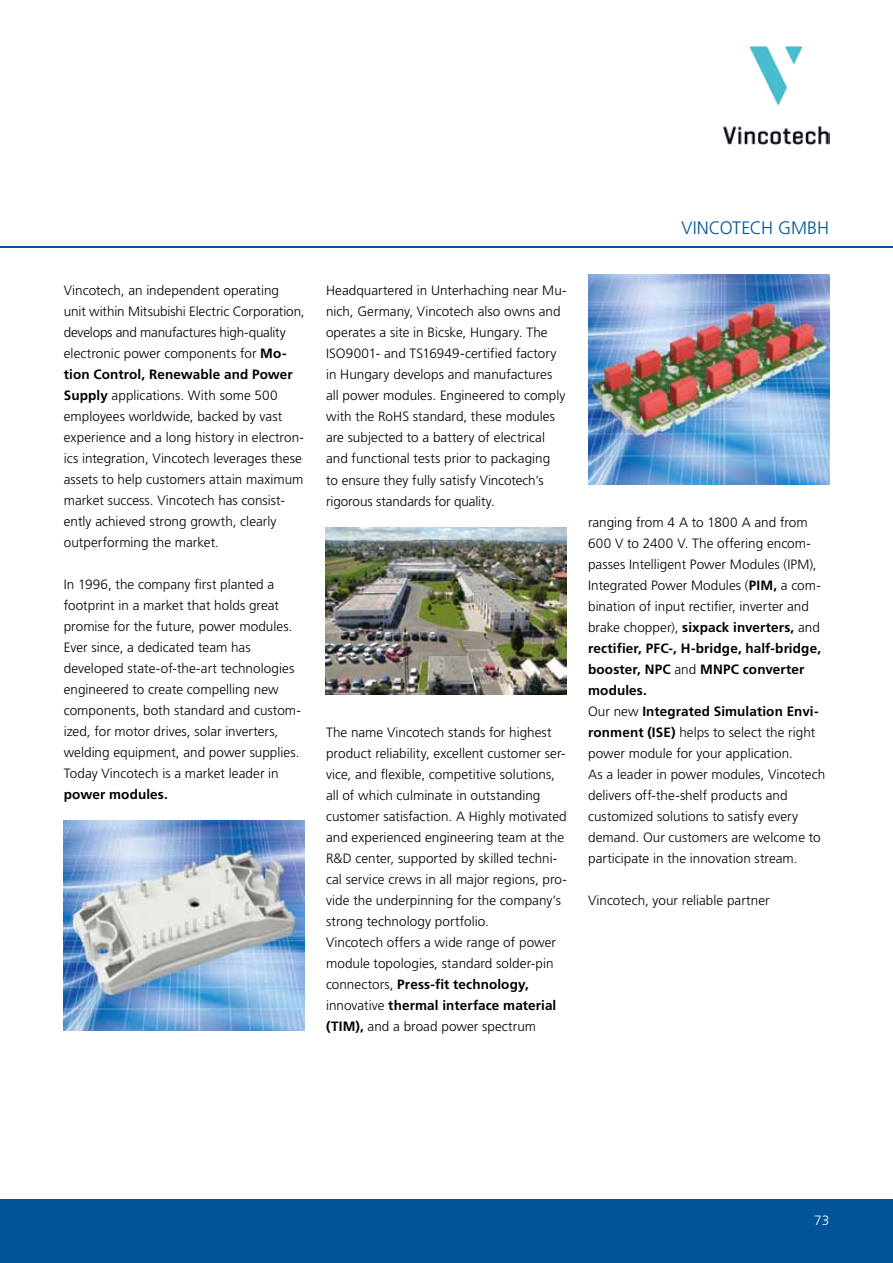
<style>
.page{position:relative;width:893px;height:1263px;background:#fff}
.page>*{position:absolute;margin:0;border:0;box-sizing:border-box;transform-origin:0 0}
.t1{font:300 18px "Frutiger";letter-spacing:.005em;color:#005497}
.t2{font:300 13.5px/21px "Frutiger";letter-spacing:.005em;color:#000}
.t3{font:700 13.5px "Frutiger";letter-spacing:.01em;color:#000}
.t4{font:300 13.5px "Frutiger";color:#fff}
.s1{font-weight:700}
</style>
<div class="page">
<div style="left:0;top:1199px;width:893px;height:64px;background:#005497"></div>
<hr style="left:0;top:247px;width:893px;height:1px;background:#005497">
<img style="left:588px;top:274px;width:241px;height:210px">
<img style="left:326px;top:527px;width:241px;height:167px">
<img style="left:64px;top:820px;width:241px;height:210px">
<img style="left:723px;top:46px;width:106px;height:98px">
<p class="t2" style="left:64px;top:280px;width:242px">Vincotech, an independent operating<br>unit within Mitsubishi Electric Corporation, develops and manufactures high-quality electronic power components for <span class="s1">Mo&shy;tion Control, Renewable and Power Supply</span> applications. With some 500 employees worldwide, backed by vast experience and a long history in electron&shy;ics integration, Vincotech leverages these assets to help customers attain maximum market success. Vincotech has consist&shy;ently achieved strong growth, clearly outperforming the market.</p>
<p class="t2" style="left:64px;top:574px;width:239px">I n 1996, the company first planted a footprint in a market that holds great promise for the future, power modules.<br>Ever since, a dedicated team has developed state-of-the-art technologies engineered to create compelling new components, both standard and custom&shy;ized, for motor drives, solar inverters, welding equipment, and power supplies.<br>Today Vincotech is a market leader in</p>
<p class="t3" style="left:64px;top:787px;width:106px">power modules.</p>
<p class="t2" style="left:326px;top:280px;width:242px">Headquartered in Unterhaching near Mu&shy;nich, Germany, Vincotech also owns and operates a site in Bicske, Hungary. The ISO9001- and TS16949-certified factory in Hungary develops and manufactures all power modules. Engineered to comply with the RoHS standard, these modules are subjected to a battery of electrical and functional tests prior to packaging<br>to ensure they fully satisfy Vincotech’s rigorous standards for quality.</p>
<p class="t2" style="left:326px;top:721px;width:242px">The name Vincotech stands for highest product reliability, excellent customer ser&shy;vice, and flexible, competitive solutions, all of which culminate in outstanding customer satisfaction. A Highly motivated and experienced engineering team at the R&amp;D center, supported by skilled techni&shy;cal service crews in all major regions, pro&shy;vide the underpinning for the company’s strong technology portfolio.<br>Vincotech offers a wide range of power module topologies, standard solder-pin connectors, <span class="s1">Press-fit technology, </span>innovative <span class="s1">thermal interface material (TIM),</span> and a broad power spectrum</p>
<h1 class="t1" style="left:681px;top:217px;width:62px">Vincotech</h1>
<h1 class="t1" style="left:778px;top:217px;width:49px">gmbh</h1>
<p class="t2" style="left:588px;top:512px;width:239px">ranging from 4 A to 1800 A and from 600 V to 2400 V. The offering encom&shy;passes I ntelligent Power Modules (I PM),<br>I ntegrated Power Modules (<span class="s1">PIM,</span> a com&shy;bination of input rectifier, inverter and brake chopper), <span class="s1">sixpack inverters,</span> and <span class="s1">rectifier, PFC-, H-bridge, half-bridge, booster, NPC</span> and <span class="s1">MNPC converter modules.<br></span>Our new <span class="s1">Integrated Simulation Envi&shy;ronment (ISE)</span> helps to select the right power module for your application.<br>As a leader in power modules, Vincotech delivers off-the-shelf products and customized solutions to satisfy every demand.Our customers are welcome to participate in the innovation stream.</p>
<p class="t2" style="left:588px;top:890px;width:183px">Vincotech, your reliable partner</p>
<p class="t4" style="left:814px;top:1212px;width:17px">73</p>
</div>
